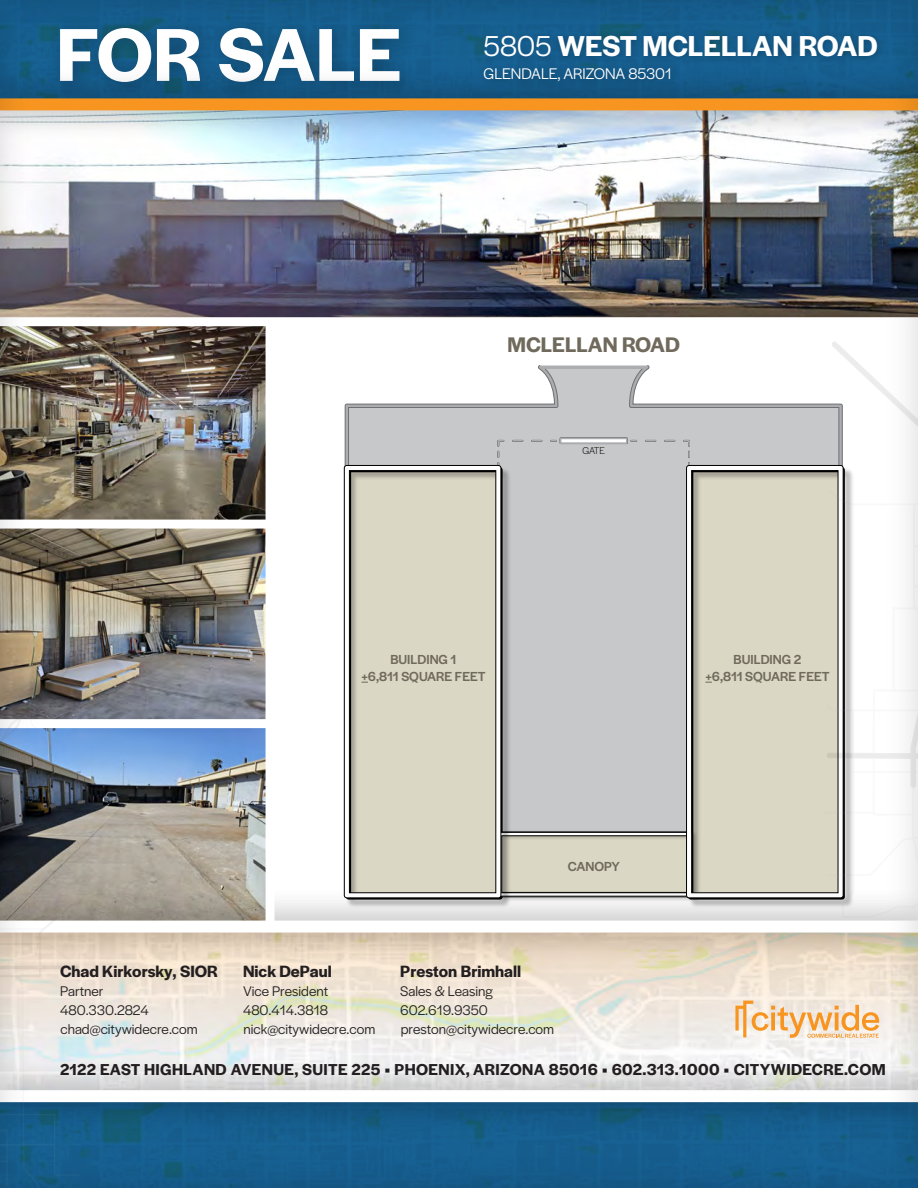
<style>
.page{position:relative;width:918px;height:1188px;background:#fff}
.page>*{position:absolute;margin:0;border:0;box-sizing:border-box;transform-origin:0 0}
.t1{font:600 78px "Halyard Display";color:#fff}
.t2{font:600 30px "Halyard Display";color:#fff}
.t3{font:600 22.05px "Halyard Display";color:#706a5c}
.t4{font:600 16.95px "Halyard Display";color:#231f20}
.t5{font:600 16.5px "Halyard Display";letter-spacing:.025em;color:#231f20}
.t6{font:16.05px "Halyard Display";letter-spacing:-.005em;color:#fff}
.t7{font:14.55px/19.2px "Halyard Display";color:#231f20}
.t8{font:500 13.65px/16.4px "Halyard Display";color:#706a5c;text-align:center}
.t9{font:300 10.2px "Halyard Display";color:#000}
.s1{font-weight:400}
</style>
<div class="page">
<img style="left:0;top:0;width:918px;height:1188px">
<h1 class="t1" style="left:57px;top:-1px;width:347px">FOR SALE</h1>
<h2 class="t2" style="left:484px;top:24px;width:396px"><span class="s1">5805</span> WEST MCLELLAN ROAD</h2>
<p class="t6" style="left:484px;top:63px;width:190px">GLENDALE, ARIZONA 85301</p>
<h3 class="t3" style="left:507px;top:329px;width:174px">MCLELLAN ROAD</h3>
<p class="t9" style="left:582px;top:444px;width:24px">GATE</p>
<p class="t8" style="left:361px;top:651px;width:126px">BUILDING 1<br>+6,811 SQUARE FEET</p>
<p class="t8" style="left:568px;top:858px;width:53px">CANOPY</p>
<p class="t8" style="left:705px;top:651px;width:126px">BUILDING 2<br>+6,811 SQUARE FEET</p>
<p class="t4" style="left:60px;top:959px;width:159px">Chad Kirkorsky, SIOR</p>
<p class="t7" style="left:60px;top:980px;width:139px">Partner<br>480.330.2824 chad@citywidecre.com</p>
<p class="t5" style="left:60px;top:1057px;width:827px">2122 EAST HIGHLAND AVENUE, SUITE 225 • PHOENIX, ARIZONA 85016 • 602.313.1000 • CITYWIDECRE.COM</p>
<p class="t4" style="left:243px;top:959px;width:90px">Nick DePaul</p>
<p class="t7" style="left:243px;top:980px;width:134px">Vice President<br>480.414.3818 nick@citywidecre.com</p>
<p class="t4" style="left:400px;top:959px;width:122px">Preston Brimhall</p>
<p class="t7" style="left:400px;top:980px;width:155px">Sales &amp; Leasing<br>602.619.9350 preston@citywidecre.com</p>
</div>
